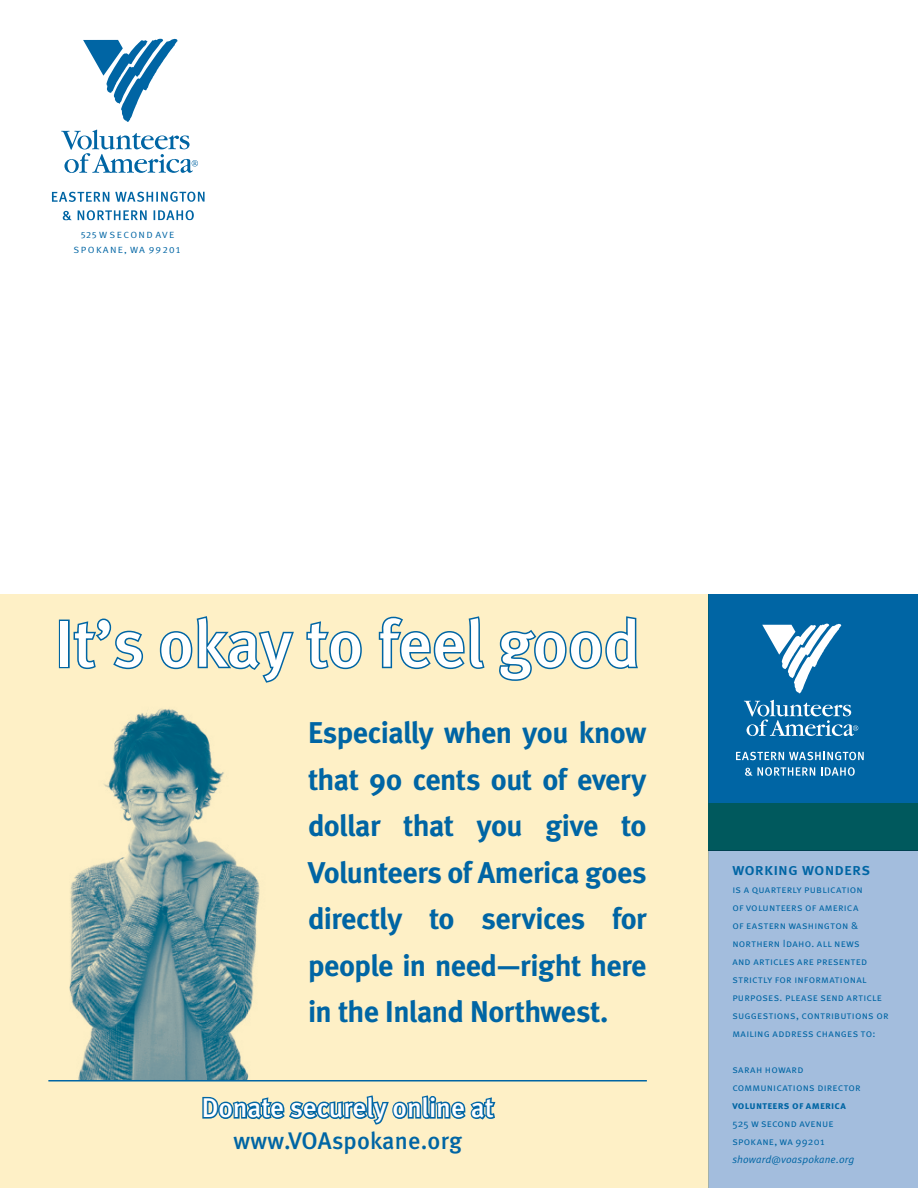
<style>
.page{position:relative;width:918px;height:1188px;background:#fff}
.page>*{position:absolute;margin:0;border:0;box-sizing:border-box;transform-origin:0 0}
.t1{font:66px "Meta Medium LF";color:#fff}
.t2{font:700 30px/46.5px "Meta";letter-spacing:-.02em;color:#0065a4;text-align:justify}
.t3{font:27px "Meta Medium LF";color:#fff}
.t4{font:24px "Meta Medium LF";letter-spacing:.01em;color:#0065a4}
.t5{font:16.5px "Meta Medium Caps";letter-spacing:.005em;color:#0065a4}
.t6{font:10.5px/18px "Meta Normal Caps";letter-spacing:.025em;color:#0065a4}
.t7{font:10.5px/18px "Meta Bold Caps";letter-spacing:.03em;color:#0065a4}
.t8{font:italic 10.5px "Meta Normal";letter-spacing:.015em;color:#0065a4}
.t9{font:9px/15px "Meta Normal LF Caps";letter-spacing:.13em;color:#0065a4;text-align:center;scale:1.1 1}
.s1{font-family:"Meta Normal Caps"}
</style>
<div class="page">
<div style="left:0;top:594px;width:709px;height:594px;background:#fef0c6"></div>
<div style="left:709px;top:850px;width:209px;height:338px;background:#a3bddd"></div>
<svg style="left:709px;top:594px;width:209px;height:256px;background:#006293"></svg>
<div style="left:59px;top:620px;width:11px;height:48px;border:3px solid #0065a4"></div>
<svg style="left:73px;top:618px;width:71px;height:52px"></svg>
<svg style="left:159px;top:616px;width:479px;height:509px"></svg>
<svg style="left:61px;top:130px;width:137px;height:43px"></svg>
<svg style="left:83px;top:38px;width:95px;height:84px"></svg>
<svg style="left:52px;top:192px;width:57px;height:10px"></svg>
<svg style="left:115px;top:192px;width:90px;height:10px"></svg>
<svg style="left:63px;top:211px;width:9px;height:9px"></svg>
<svg style="left:78px;top:210px;width:69px;height:10px"></svg>
<svg style="left:154px;top:210px;width:40px;height:10px"></svg>
<svg style="left:744px;top:700px;width:114px;height:36px;background:#3e8aba"></svg>
<svg style="left:762px;top:624px;width:80px;height:69px"></svg>
<svg style="left:736px;top:752px;width:128px;height:8px"></svg>
<svg style="left:745px;top:767px;width:70px;height:9px"></svg>
<svg style="left:821px;top:767px;width:34px;height:9px"></svg>
<hr style="left:48px;top:1080px;width:599px;height:2px;background:#0065a4">
<img style="left:69px;top:685px;width:216px;height:395px">
<p class="t9" style="left:74px;top:228px;width:99px">525 W SECOND AVE<br>SPOKANE, WA 99201</p>
<p class="t1" style="left:55px;top:605px;width:587px">It’s okay to feel good</p>
<p class="t2" style="left:308px;top:709px;width:340px">Especially when you know that 90 cents out of every dollar that you give to Volunteers of America goes directly to services for people in need—right here in the Inland Northwest.</p>
<p class="t3" style="left:202px;top:1092px;width:294px">Donate securely online at</p>
<p class="t4" style="left:233px;top:1127px;width:230px">www.VOAspokane.org</p>
<p class="t5" style="left:732px;top:860px;width:140px">working wonders</p>
<p class="t6" style="left:732px;top:881px;width:158px">is a quarterly publication<br>of volunteers of america<br>of eastern washington &amp; northern Idaho. all news<br>and articles are presented strictly for informational purposes. please send article suggestions, contributions or mailing address changes to:</p>
<p class="t6" style="left:732px;top:1061px;width:130px">sarah howard communications director</p>
<p class="t7" style="left:732px;top:1096px;width:115px">volunteers of america<br><span class="s1">525 w second avenue</span></p>
<p class="t6" style="left:732px;top:1133px;width:94px">spokane, wa 99201</p>
<p class="t8" style="left:732px;top:1154px;width:123px">showard@voaspokane.org</p>
</div>
